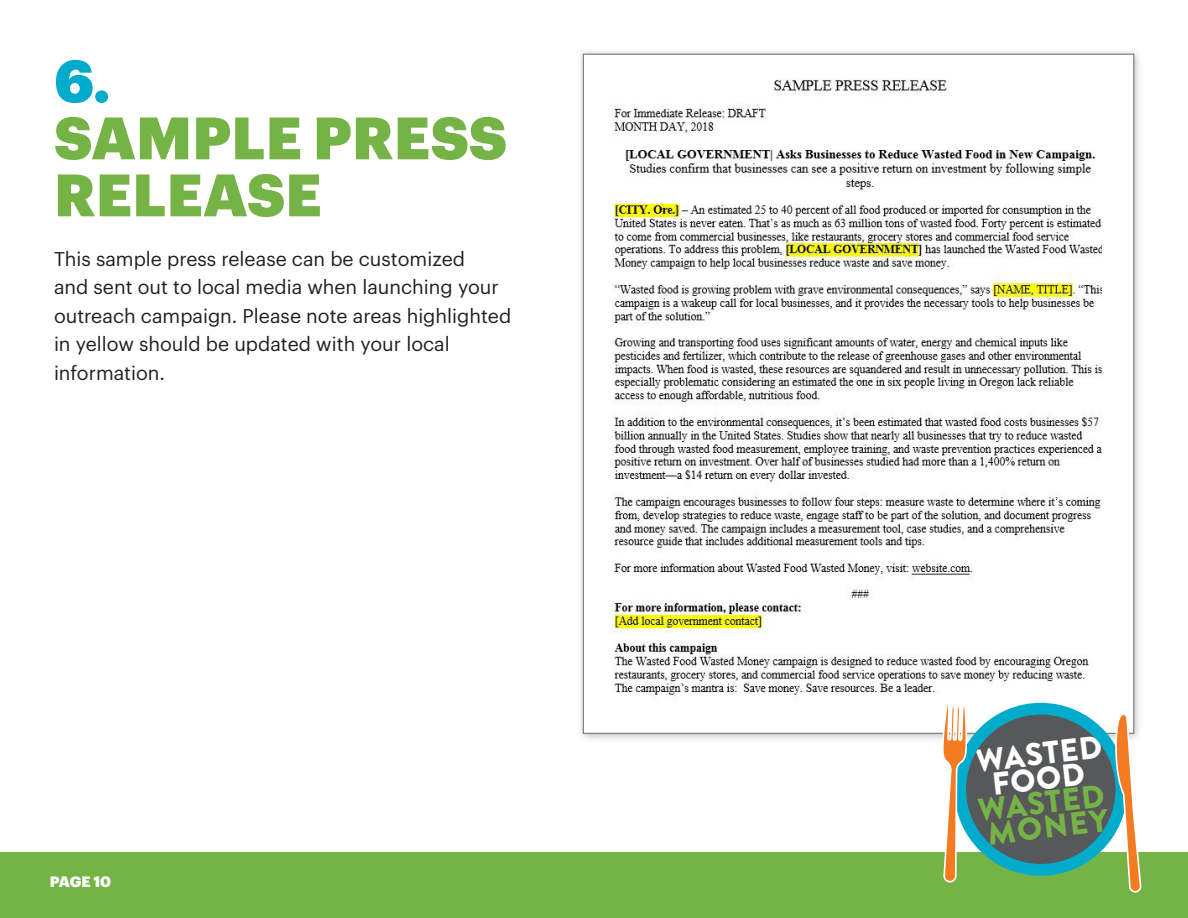
<style>
.page{position:relative;width:1188px;height:918px;background:#fff}
.page>*{position:absolute;margin:0;border:0;box-sizing:border-box;transform-origin:0 0}
.t1{font:900 58.5px/57px "Graphik";letter-spacing:.005em;color:#76b347}
.t2{font:900 31.65px/24.6px "Brandon Grotesque";color:#76b347;text-align:center}
.body{font:19.5px/28.5px "Graphik";color:#231f20}
.t3{font:900 14.85px "Graphik";letter-spacing:-.015em;color:#fff}
.s1{color:#00abcb}
.s2{color:#fff}
</style>
<div class="page">
<div style="left:0;top:852px;width:1188px;height:66px;background:#76b347"></div>
<div style="left:576px;top:47px;width:567px;height:696px;background:#231f20;opacity:.3"></div>
<div style="left:583px;top:54px;width:551px;height:680px;background:#fff;border:1px solid #69696c"></div>
<img style="left:611px;top:80px;width:490px;height:633px">
<div style="left:954px;top:703px;width:173px;height:173px;background:#00abcb;border-radius:50%"></div>
<svg style="left:1113px;top:709px;width:29px;height:184px"></svg>
<svg style="left:942px;top:359px;width:26px;height:524px"></svg>
<div style="left:966px;top:715px;width:149px;height:149px;background:#57585a;border-radius:50%"></div>
<p class="t1" style="left:54px;top:47px;width:454px"><span class="s1">6.<br></span>SAMPLE PRESS<br>RELEASE</p>
<p class="body" style="left:54px;top:243px;width:459px">This sample press release can be customized<br>and sent out to local media when launching your outreach campaign. Please note areas highlighted in yellow should be updated with your local information.</p>
<p class="t3" style="left:50px;top:870px;width:63px">PAGE 10</p>
<p class="t2" style="left:972px;top:749px;width:131px;rotate:-6deg"><span class="s2">WASTED<br>FOOD<br></span>WASTED<br>MONEY</p>
</div>
